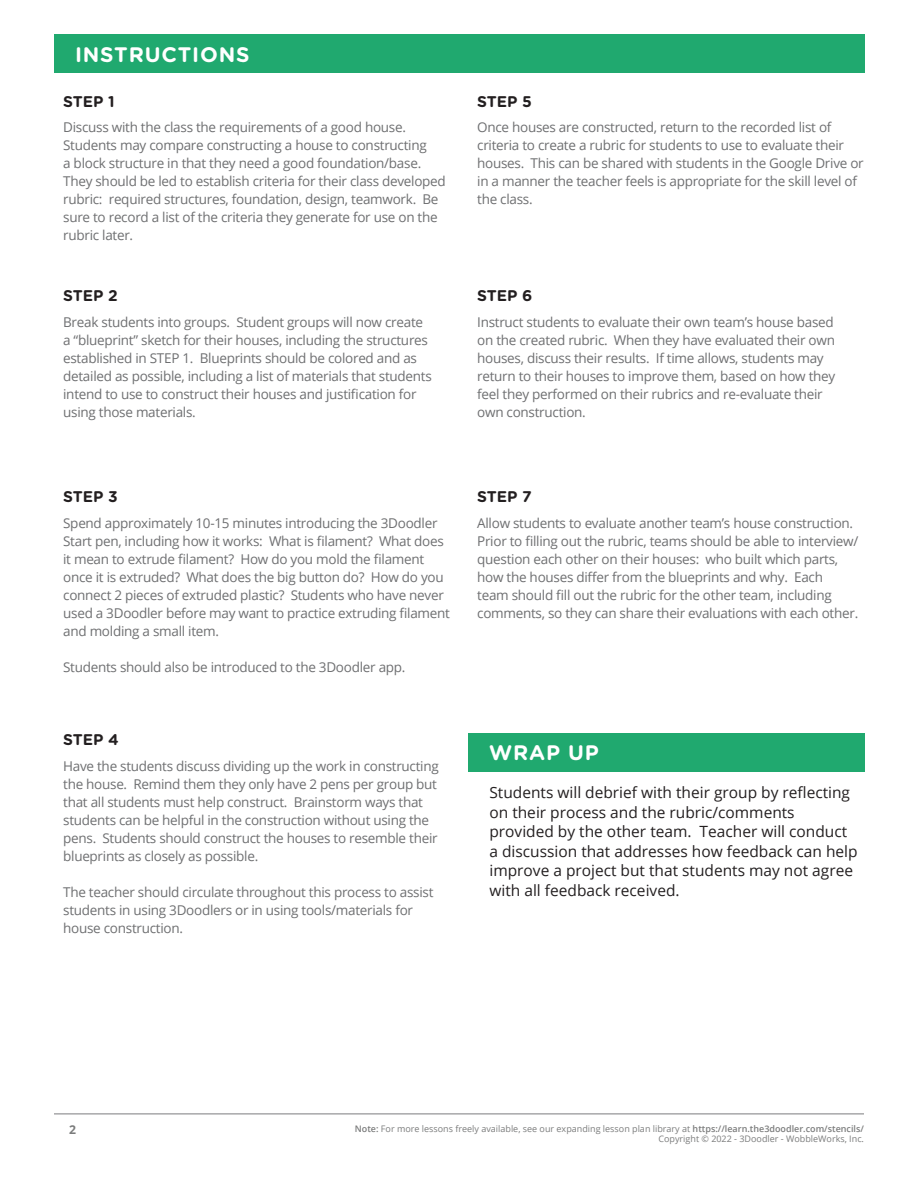
<style>
.page{position:relative;width:918px;height:1188px;background:#fff}
.page>*{position:absolute;margin:0;border:0;box-sizing:border-box;transform-origin:0 0}
.t1{font:700 21px "Gotham Rounded";letter-spacing:.04em;color:#fff}
.t2{font:15.45px/19.5px "Open Sans";color:#231f20}
.t3{font:700 15.45px "Gotham Rounded";color:#231f20}
.t4{font:13.5px/18px "Open Sans";letter-spacing:-.02em;color:#6e6f71}
.t5{font:700 12.15px "Open Sans";color:#7b7c7c}
.t6{font:9px/10.5px "Open Sans";color:#7b7c7c;text-align:right}
.s1{font-weight:600}
</style>
<div class="page">
<hr style="left:54px;top:1114px;width:810px;height:1px;background:#7b7c7e">
<div style="left:54px;top:34px;width:810px;height:39px;background:#20a96f"></div>
<div style="left:468px;top:733px;width:396px;height:38px;background:#20a96f"></div>
<p class="t1" style="left:75px;top:39px;width:176px">INSTRUCTIONS</p>
<p class="t3" style="left:63px;top:90px;width:53px">STEP 1</p>
<p class="t4" style="left:63px;top:118px;width:384px">Discuss with the class the requirements of a good house.<br>Students may compare constructing a house to constructing<br>a block structure in that they need a good foundation/base.<br>They should be led to establish criteria for their class developed rubric: required structures, foundation, design, teamwork. Be sure to record a list of the criteria they generate for use on the rubric later.</p>
<p class="t3" style="left:63px;top:284px;width:56px">STEP 2</p>
<p class="t4" style="left:63px;top:312px;width:370px">Break students into groups. Student groups will now create a “blueprint” sketch for their houses, including the structures established in STEP 1. Blueprints should be colored and as detailed as possible, including a list of materials that students intend to use to construct their houses and justification for using those materials.</p>
<p class="t3" style="left:477px;top:90px;width:56px">STEP 5</p>
<p class="t4" style="left:477px;top:118px;width:388px">Once houses are constructed, return to the recorded list of criteria to create a rubric for students to use to evaluate their houses. This can be shared with students in the Google Drive or in a manner the teacher feels is appropriate for the skill level of the class.</p>
<p class="t3" style="left:477px;top:284px;width:57px">STEP 6</p>
<p class="t4" style="left:477px;top:312px;width:360px">Instruct students to evaluate their own team’s house based on the created rubric. When they have evaluated their own houses, discuss their results. If time allows, students may return to their houses to improve them, based on how they feel they performed on their rubrics and re-evaluate their own construction.</p>
<p class="t3" style="left:63px;top:485px;width:56px">STEP 3</p>
<p class="t4" style="left:63px;top:513px;width:388px">Spend approximately 10-15 minutes introducing the 3Doodler Start pen, including how it works: What is filament? What does it mean to extrude filament? How do you mold the filament once it is extruded? What does the big button do? How do you connect 2 pieces of extruded plastic? Students who have never used a 3Doodler before may want to practice extruding filament and molding a small item.</p>
<p class="t4" style="left:63px;top:657px;width:344px">Students should also be introduced to the 3Doodler app.</p>
<p class="t3" style="left:63px;top:728px;width:57px">STEP 4</p>
<p class="t4" style="left:63px;top:756px;width:377px">Have the students discuss dividing up the work in constructing the house. Remind them they only have 2 pens per group but that all students must help construct. Brainstorm ways that students can be helpful in the construction without using the pens. Students should construct the houses to resemble their blueprints as closely as possible.</p>
<p class="t4" style="left:63px;top:882px;width:372px">The teacher should circulate throughout this process to assist students in using 3Doodlers or in using tools/materials for house construction.</p>
<p class="t3" style="left:477px;top:485px;width:56px">STEP 7</p>
<p class="t4" style="left:477px;top:513px;width:383px">Allow students to evaluate another team’s house construction.<br>Prior to filling out the rubric, teams should be able to interview/ question each other on their houses: who built which parts, how the houses differ from the blueprints and why. Each<br>team should fill out the rubric for the other team, including comments, so they can share their evaluations with each other.</p>
<p class="t1" style="left:489px;top:738px;width:111px">WRAP UP</p>
<p class="t2" style="left:489px;top:782px;width:370px">Students will debrief with their group by reflecting on their process and the rubric/comments provided by the other team. Teacher will conduct a discussion that addresses how feedback can help improve a project but that students may not agree with all feedback received.</p>
<p class="t5" style="left:69px;top:1121px;width:8px">2</p>
<p class="t6" style="left:355px;top:1123px;width:511px"><span class="s1">Note:</span> For more lessons freely available, see our expanding lesson plan library at <span class="s1">https://learn.the3doodler.com/stencils/<br></span>Copyright © 2022 - 3Doodler - WobbleWorks, Inc.</p>
</div>
